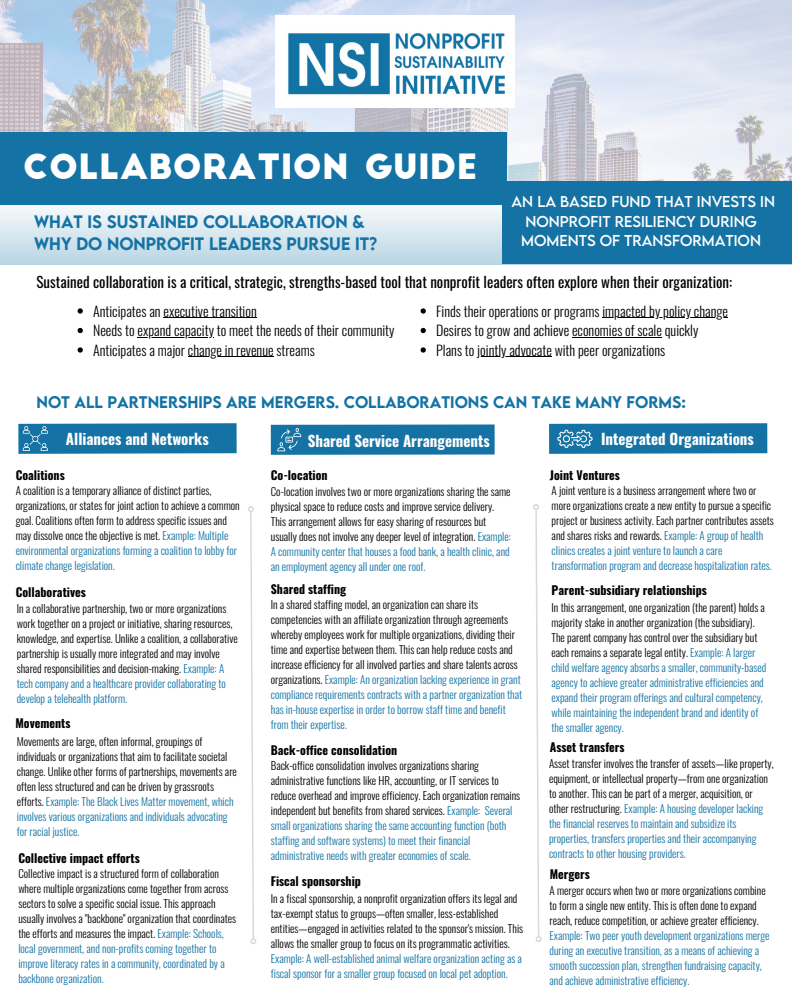
<style>
.page{position:relative;width:792px;height:1008px;background:#fff}
.page>*{position:absolute;margin:0;border:0;box-sizing:border-box;transform-origin:0 0}
.t1{font:34px "Big John";color:#fff}
.t2{font:500 16px/21.8px "LEMONMILK";color:#1473a4}
.t3{font:15px "Oswald";color:#000}
.t4{font:700 15px "Oswald";color:#fff}
.t5{font:500 15px "LEMONMILK";letter-spacing:.13em;color:#1473a4}
.t6{font:300 14px "Oswald";color:#000}
.t7{font:14px/19.5px "LEMONMILK";letter-spacing:.13em;color:#fff;text-align:center}
.t8{font:700 12px "Oswald";color:#000}
.t9{font:300 11px/15px "Oswald";color:#000}
.t10{font:300 11px/15px "Oswald";color:#1473a4}
.s1{color:#1473a4}
.s2{color:#000}
</style>
<div class="page">
<svg style="left:0;top:207px;width:502px;height:57px;background:#d6e6ef"></svg>
<img style="left:0;top:0;width:792px;height:181px">
<img style="left:275px;top:16px;width:239px;height:91px">
<div style="left:0;top:132px;width:507px;height:73px;background:#1473a4"></div>
<div style="left:502px;top:181px;width:290px;height:83px;background:#1473a4"></div>
<svg style="left:78px;top:308px;width:5px;height:6px"></svg>
<hr style="left:164px;top:317px;width:93px;height:1px;background:#000">
<svg style="left:78px;top:328px;width:5px;height:5px"></svg>
<hr style="left:138px;top:337px;width:76px;height:1px;background:#000">
<svg style="left:78px;top:347px;width:5px;height:6px"></svg>
<hr style="left:188px;top:356px;width:86px;height:1px;background:#000">
<svg style="left:421px;top:308px;width:5px;height:6px"></svg>
<hr style="left:602px;top:317px;width:126px;height:1px;background:#000">
<svg style="left:421px;top:328px;width:5px;height:5px"></svg>
<hr style="left:572px;top:337px;width:90px;height:1px;background:#000">
<svg style="left:421px;top:347px;width:5px;height:6px"></svg>
<hr style="left:477px;top:356px;width:75px;height:1px;background:#000">
<svg style="left:18px;top:423px;width:750px;height:32px;background:#418db5"></svg>
<svg style="left:248px;top:506px;width:8px;height:438px"></svg>
<svg style="left:533px;top:504px;width:9px;height:438px"></svg>
<p class="t1" style="left:23px;top:154px;width:456px">COLLABORATION GUIDE</p>
<h1 class="t7" style="left:512px;top:192px;width:263px">AN LA BASED FUND THAT INVESTS IN<br>NONPROFIT RESILIENCY DURING<br>MOMENTS OF TRANSFORMATION</h1>
<h4 class="t2" style="left:34px;top:211px;width:345px">WHAT IS SUSTAINED COLLABORATION &amp;<br>WHY DO NONPROFIT LEADERS PURSUE IT?</h4>
<h2 class="t3" style="left:36px;top:270px;width:697px">Sustained collaboration is a critical, strategic, strengths-based tool that nonprofit leaders often explore when their organization:</h2>
<h3 class="t6" style="left:93px;top:300px;width:165px">Anticipates an executive transition</h3>
<p class="t6" style="left:93px;top:319px;width:303px">Needs to expand capacity to meet the needs of their community</p>
<p class="t6" style="left:93px;top:339px;width:223px">Anticipates a major change in revenue streams</p>
<p class="t6" style="left:436px;top:300px;width:293px">Finds their operations or programs impacted by policy change</p>
<p class="t6" style="left:436px;top:319px;width:264px">Desires to grow and achieve economies of scale quickly</p>
<p class="t6" style="left:436px;top:339px;width:231px">Plans to jointly advocate with peer organizations</p>
<h5 class="t5" style="left:36px;top:392px;width:651px">NOT ALL PARTNERSHIPS ARE MERGERS. COLLABORATIONS CAN TAKE MANY FORMS:</h5>
<h5 class="t4" style="left:66px;top:427px;width:144px">Alliances and Networks</h5>
<p class="t4" style="left:308px;top:429px;width:184px">Shared Service Arrangements</p>
<p class="t4" style="left:601px;top:427px;width:154px">Integrated Organizations</p>
<p class="t8" style="left:16px;top:465px;width:51px">Coalitions</p>
<h2 class="t9" style="left:16px;top:483px;width:226px">A coalition is a temporary alliance of distinct parties, organizations, or states for joint action to achieve a common goal. Coalitions often form to address specific issues and may dissolve once the objective is met. <span class="s1">Example: Multiple environmental organizations forming a coalition to lobby for climate change legislation.</span></h2>
<p class="t8" style="left:16px;top:583px;width:72px">Collaboratives</p>
<h2 class="t9" style="left:17px;top:600px;width:222px">In a collaborative partnership, two or more organizations work together on a project or initiative, sharing resources, knowledge, and expertise. Unlike a coalition, a collaborative partnership is usually more integrated and may involve shared responsibilities and decision-making. <span class="s1">Example: A tech company and a healthcare provider collaborating to develop a telehealth platform.</span></h2>
<h5 class="t8" style="left:15px;top:713px;width:57px">Movements</h5>
<h5 class="t9" style="left:17px;top:734px;width:222px">Movements are large, often informal, groupings of individuals or organizations that aim to facilitate societal change. Unlike other forms of partnerships, movements are often less structured and can be driven by grassroots efforts. <span class="s1">Example: The Black Lives Matter movement, which involves various organizations and individuals advocating for racial justice.</span></h5>
<p class="t9" style="left:18px;top:866px;width:219px">Collective impact is a structured form of collaboration where multiple organizations come together from across sectors to solve a specific social issue. This approach usually involves a "backbone" organization that coordinates the efforts and measures the impact. <span class="s1">Example: Schools, local government, and non-profits coming together to improve literacy rates in a community, coordinated by a backbone organization.</span></p>
<p class="t8" style="left:18px;top:848px;width:123px">Collective impact efforts</p>
<p class="t8" style="left:271px;top:465px;width:58px">Co-location</p>
<h5 class="t8" style="left:550px;top:465px;width:72px">Joint Ventures</h5>
<h5 class="t9" style="left:271px;top:484px;width:242px">Co-location involves two or more organizations sharing the same physical space to reduce costs and improve service delivery.<br>This arrangement allows for easy sharing of resources but usually does not involve any deeper level of integration. <span class="s1">Example:<br>A community center that houses a food bank, a health clinic, and an employment agency all under one roof.</span></h5>
<p class="t9" style="left:271px;top:597px;width:253px">In a shared staffing model, an organization can share its competencies with an affiliate organization through agreements whereby employees work for multiple organizations, dividing their time and expertise between them. This can help reduce costs and increase efficiency for all involved parties and share talents across organizations. <span class="s1">Example: An organization lacking experience in grant compliance requirements contracts with a partner organization that has in-house expertise in order to borrow staff time and benefit from their expertise.</span></p>
<h5 class="t9" style="left:271px;top:758px;width:251px">Back-office consolidation involves organizations sharing administrative functions like HR, accounting, or IT services to reduce overhead and improve efficiency. Each organization remains independent but benefits from shared services. <span class="s1">Example: Several small organizations sharing the same accounting function (both staffing and software systems) to meet their financial administrative needs with greater economies of scale.</span></h5>
<p class="t9" style="left:271px;top:890px;width:254px">In a fiscal sponsorship, a nonprofit organization offers its legal and tax-exempt status to groups—often smaller, less-established entities—engaged in activities related to the sponsor's mission. This allows the smaller group to focus on its programmatic activities.<br><span class="s1">Example: A well-established animal welfare organization acting as a fiscal sponsor for a smaller group focused on local pet adoption.</span></p>
<h2 class="t8" style="left:271px;top:580px;width:77px">Shared staffing</h2>
<h5 class="t8" style="left:271px;top:741px;width:128px">Back-office consolidation</h5>
<p class="t8" style="left:271px;top:872px;width:92px">Fiscal sponsorship</p>
<h5 class="t9" style="left:552px;top:483px;width:224px">A joint venture is a business arrangement where two or more organizations create a new entity to pursue a specific project or business activity. Each partner contributes assets and shares risks and rewards. <span class="s1">Example: A group of health clinics creates a joint venture to launch a care transformation program and decrease hospitalization rates.</span></h5>
<p class="t10" style="left:552px;top:599px;width:216px"><span class="s2">In this arrangement, one organization (the parent) holds a majority stake in another organization (the subsidiary).<br>The parent company has control over the subsidiary but each remains a separate legal entity.</span> Example: A larger child welfare agency absorbs a smaller, community-based agency to achieve greater administrative efficiencies and expand their program offerings and cultural competency, while maintaining the independent brand and identity of the smaller agency.</p>
<h5 class="t9" style="left:549px;top:755px;width:226px">Asset transfer involves the transfer of assets—like property, equipment, or intellectual property—from one organization to another. This can be part of a merger, acquisition, or other restructuring. <span class="s1">Example: A housing developer lacking the financial reserves to maintain and subsidize its properties, transfers properties and their accompanying contracts to other housing providers.</span></h5>
<p class="t10" style="left:550px;top:882px;width:222px"><span class="s2">A merger occurs when two or more organizations combine to form a single new entity. This is often done to expand reach, reduce competition, or achieve greater efficiency.<br></span>Example: Two peer youth development organizations merge during an executive transition, as a means of achieving a smooth succession plan, strengthen fundraising capacity, and achieve administrative efficiency.</p>
<p class="t8" style="left:552px;top:580px;width:157px">Parent-subsidiary relationships</p>
<h5 class="t8" style="left:550px;top:738px;width:76px">Asset transfers</h5>
<p class="t8" style="left:550px;top:865px;width:42px">Mergers</p>
</div>
